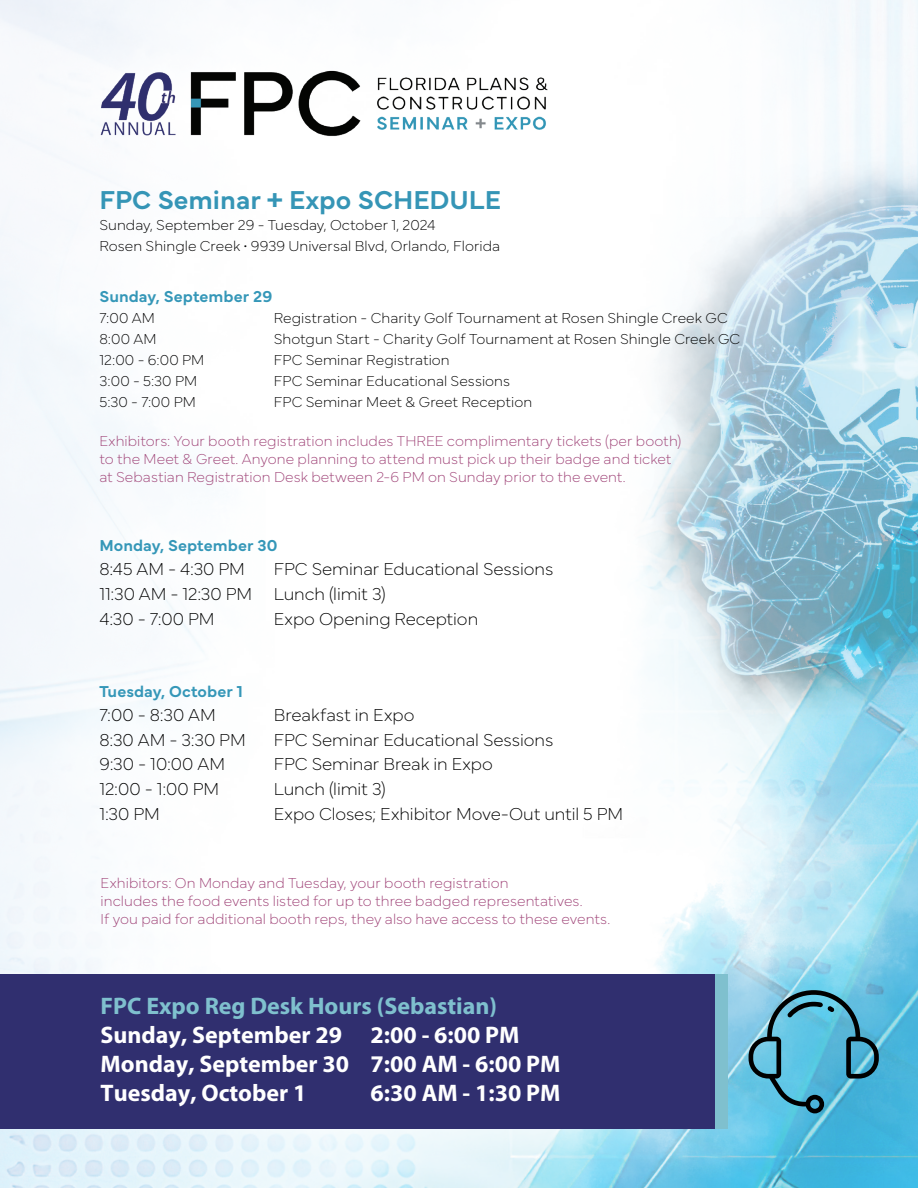
<style>
.page{position:relative;width:918px;height:1188px;background:#fff}
.page>*{position:absolute;margin:0;border:0;box-sizing:border-box;transform-origin:0 0}
.t1{font:600 27px "Mundial";color:#3595b6}
.t2{font:700 24px/28.8px "Myriad Pro";color:#fff}
.t3{font:700 24px "Myriad Pro";color:#7fc0ce}
.t4{font:18px/24.6px "Mundial Hair";letter-spacing:-.005em;color:#000}
.t5{font:600 16.5px "Mundial";letter-spacing:.005em;color:#3597b8}
.t6{font:15px/18px "Mundial Hair";letter-spacing:.005em;color:#9f4377}
.t7{font:15px/21px "Mundial Hair";letter-spacing:.005em;color:#000}
</style>
<div class="page">
<img style="left:0;top:0;width:918px;height:1188px">
<div style="left:683px;top:975px;width:45px;height:154px;background:#7fc0ce"></div>
<div style="left:0;top:975px;width:715px;height:154px;background:#302f6f"></div>
<img style="left:75px;top:60px;width:495px;height:90px">
<svg style="left:749px;top:990px;width:130px;height:123px"></svg>
<h1 class="t1" style="left:99px;top:179px;width:403px">FPC Seminar + Expo SCHEDULE</h1>
<p class="t7" style="left:99px;top:213px;width:402px">Sunday, September 29 - Tuesday, October 1, 2024<br>Rosen Shingle Creek • 9939 Universal Blvd, Orlando, Florida</p>
<p class="t5" style="left:99px;top:284px;width:174px">Sunday, September 29</p>
<p class="t7" style="left:99px;top:306px;width:57px">7:00 AM</p>
<p class="t7" style="left:274px;top:306px;width:455px">Registration - Charity Golf Tournament at Rosen Shingle Creek GC</p>
<p class="t7" style="left:99px;top:327px;width:59px">8:00 AM</p>
<p class="t7" style="left:274px;top:327px;width:468px">Shotgun Start - Charity Golf Tournament at Rosen Shingle Creek GC</p>
<p class="t7" style="left:99px;top:348px;width:106px">12:00 - 6:00 PM</p>
<p class="t7" style="left:274px;top:348px;width:177px">FPC Seminar Registration</p>
<p class="t7" style="left:99px;top:369px;width:99px">3:00 - 5:30 PM</p>
<p class="t7" style="left:274px;top:369px;width:238px">FPC Seminar Educational Sessions</p>
<p class="t7" style="left:99px;top:390px;width:98px">5:30 - 7:00 PM</p>
<p class="t7" style="left:274px;top:390px;width:260px">FPC Seminar Meet &amp; Greet Reception</p>
<p class="t6" style="left:99px;top:431px;width:583px">Exhibitors: Your booth registration includes THREE complimentary tickets (per booth) to the Meet &amp; Greet. Anyone planning to attend must pick up their badge and ticket at Sebastian Registration Desk between 2-6 PM on Sunday prior to the event.</p>
<p class="t5" style="left:99px;top:532px;width:180px">Monday, September 30</p>
<p class="t4" style="left:99px;top:555px;width:147px">8:45 AM - 4:30 PM</p>
<p class="t4" style="left:99px;top:555px;width:455px;text-indent:174px">FPC Seminar Educational Sessions<br>11:30 AM - 12:30 PM Lunch (limit 3)<br>4:30 - 7:00 PM</p>
<p class="t4" style="left:274px;top:604px;width:206px">Expo Opening Reception</p>
<p class="t5" style="left:99px;top:678px;width:145px">Tuesday, October 1</p>
<p class="t4" style="left:99px;top:701px;width:118px">7:00 - 8:30 AM</p>
<p class="t4" style="left:274px;top:701px;width:142px">Breakfast in Expo</p>
<p class="t4" style="left:99px;top:726px;width:148px">8:30 AM - 3:30 PM</p>
<p class="t4" style="left:274px;top:726px;width:281px">FPC Seminar Educational Sessions</p>
<p class="t4" style="left:99px;top:750px;width:127px">9:30 - 10:00 AM</p>
<p class="t4" style="left:274px;top:750px;width:221px">FPC Seminar Break in Expo</p>
<p class="t4" style="left:99px;top:775px;width:121px">12:00 - 1:00 PM</p>
<p class="t4" style="left:274px;top:775px;width:114px">Lunch (limit 3)</p>
<p class="t4" style="left:99px;top:799px;width:62px">1:30 PM</p>
<p class="t4" style="left:274px;top:799px;width:351px">Expo Closes; Exhibitor Move-Out until 5 PM</p>
<p class="t6" style="left:101px;top:872px;width:511px">Exhibitors: On Monday and Tuesday, your booth registration<br>includes the food events listed for up to three badged representatives.<br>If you paid for additional booth reps, they also have access to these events.</p>
<h2 class="t3" style="left:101px;top:991px;width:398px">FPC Expo Reg Desk Hours (Sebastian)</h2>
<h2 class="t2" style="left:101px;top:1020px;width:461px">Sunday, September 29 2:00 - 6:00 PM<br>Monday, September 30 7:00 AM - 6:00 PM<br>Tuesday, October 1</h2>
<h2 class="t2" style="left:371px;top:1078px;width:191px">6:30 AM - 1:30 PM</h2>
</div>
